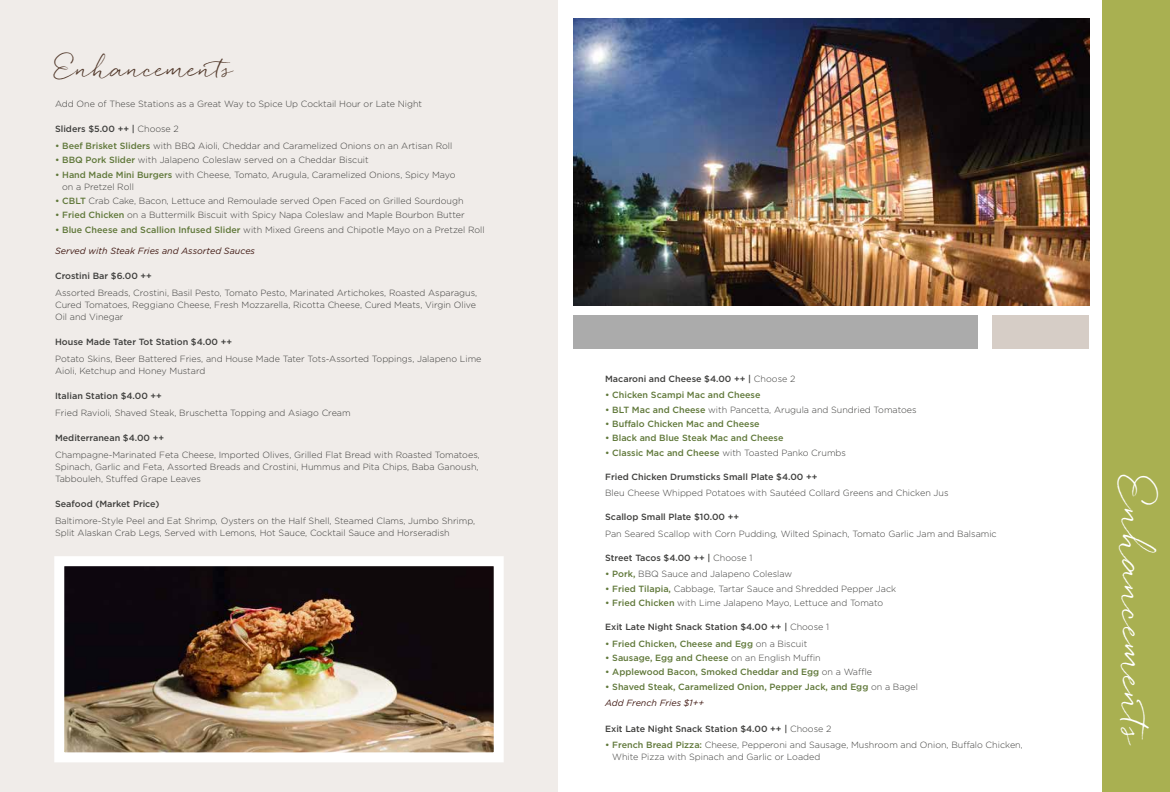
<style>
.page{position:relative;width:1170px;height:792px;background:#fff}
.page>*{position:absolute;margin:0;border:0;box-sizing:border-box;transform-origin:0 0}
.t1{font:36px "Quickpen";color:#fff}
.t2{font:24px "Quickpen";color:#52392b}
.t3{font:300 9px/12px "Gotham";color:#3f3f3d}
.t4{font:500 9px "Gotham";color:#3f3f3d}
.t5{font:500 9px/16.5px "Gotham";color:#60783a}
.t6{font:italic 9px "Gotham";color:#411a14}
.s1{font-weight:300}
.s2{font-weight:500;color:#60783a}
.s3{font-weight:300;color:#3f3f3d}
.s4{font-weight:400;font-style:italic;color:#411a14}
</style>
<div class="page">
<div style="left:0;top:0;width:558px;height:792px;background:#f0ece9"></div>
<div style="left:1102px;top:0;width:68px;height:792px;background:#a9b051"></div>
<img style="left:574px;top:18px;width:515px;height:287px">
<div style="left:574px;top:315px;width:404px;height:33px;background:#ababab"></div>
<div style="left:993px;top:315px;width:96px;height:33px;background:#d6cdc6"></div>
<img style="left:54px;top:556px;width:450px;height:206px">
<h2 class="t2" style="left:55px;top:55px;width:189px">Enhancements</h2>
<p class="t3" style="left:55px;top:97px;width:369px">Add One of These Stations as a Great Way to Spice Up Cocktail Hour or Late Night</p>
<p class="t4" style="left:55px;top:123px;width:125px">Sliders $5.00 ++ | <span class="s1">Choose 2</span></p>
<p class="t3" style="left:55px;top:139px;width:399px"><span class="s2">• Beef Brisket Sliders</span> with BBQ Aioli, Cheddar and Caramelized Onions on an Artisan Roll</p>
<p class="t3" style="left:55px;top:154px;width:315px"><span class="s2">• BBQ Pork Slider</span> with Jalapeno Coleslaw served on a Cheddar Biscuit</p>
<p class="t3" style="left:62px;top:168px;width:395px;text-indent:-7px"><span class="s2">• Hand Made Mini Burgers</span> with Cheese, Tomato, Arugula, Caramelized Onions, Spicy Mayo on a Pretzel Roll</p>
<p class="t3" style="left:55px;top:194px;width:410px"><span class="s2">• CBLT</span> Crab Cake, Bacon, Lettuce and Remoulade served Open Faced on Grilled Sourdough</p>
<p class="t3" style="left:55px;top:209px;width:411px"><span class="s2">• Fried Chicken</span> on a Buttermilk Biscuit with Spicy Napa Coleslaw and Maple Bourbon Butter</p>
<p class="t3" style="left:55px;top:223px;width:431px"><span class="s2">• Blue Cheese and Scallion Infused Slider</span> with Mixed Greens and Chipotle Mayo on a Pretzel Roll</p>
<p class="t6" style="left:55px;top:245px;width:202px">Served with Steak Fries and Assorted Sauces</p>
<p class="t4" style="left:55px;top:270px;width:98px">Crostini Bar $6.00 ++</p>
<p class="t3" style="left:55px;top:286px;width:424px">Assorted Breads, Crostini, Basil Pesto, Tomato Pesto, Marinated Artichokes, Roasted Asparagus,<br>Cured Tomatoes, Reggiano Cheese, Fresh Mozzarella, Ricotta Cheese, Cured Meats, Virgin Olive<br>Oil and Vinegar</p>
<p class="t4" style="left:55px;top:336px;width:179px">House Made Tater Tot Station $4.00 ++</p>
<p class="t3" style="left:55px;top:352px;width:428px">Potato Skins, Beer Battered Fries, and House Made Tater Tots-Assorted Toppings, Jalapeno Lime<br>Aioli, Ketchup and Honey Mustard</p>
<p class="t4" style="left:55px;top:390px;width:108px">Italian Station $4.00 ++</p>
<p class="t3" style="left:55px;top:406px;width:297px">Fried Ravioli, Shaved Steak, Bruschetta Topping and Asiago Cream</p>
<p class="t4" style="left:55px;top:432px;width:111px">Mediterranean $4.00 ++</p>
<p class="t3" style="left:55px;top:448px;width:426px">Champagne-Marinated Feta Cheese, Imported Olives, Grilled Flat Bread with Roasted Tomatoes,<br>Spinach, Garlic and Feta, Assorted Breads and Crostini, Hummus and Pita Chips, Baba Ganoush,<br>Tabbouleh, Stuffed Grape Leaves</p>
<p class="t4" style="left:55px;top:498px;width:106px">Seafood (Market Price)</p>
<p class="t3" style="left:55px;top:514px;width:422px">Baltimore-Style Peel and Eat Shrimp, Oysters on the Half Shell, Steamed Clams, Jumbo Shrimp,<br>Split Alaskan Crab Legs, Served with Lemons, Hot Sauce, Cocktail Sauce and Horseradish</p>
<p class="t4" style="left:605px;top:373px;width:192px">Macaroni and Cheese $4.00 ++ | <span class="s1">Choose 2</span></p>
<p class="t5" style="left:605px;top:387px;width:157px">• Chicken Scampi Mac and Cheese</p>
<p class="t3" style="left:605px;top:403px;width:313px"><span class="s2">• BLT Mac and Cheese</span> with Pancetta, Arugula and Sundried Tomatoes</p>
<p class="t5" style="left:605px;top:416px;width:156px">• Buffalo Chicken Mac and Cheese</p>
<p class="t5" style="left:605px;top:430px;width:180px">• Black and Blue Steak Mac and Cheese</p>
<p class="t3" style="left:605px;top:446px;width:242px"><span class="s2">• Classic Mac and Cheese</span> with Toasted Panko Crumbs</p>
<p class="t4" style="left:605px;top:471px;width:214px">Fried Chicken Drumsticks Small Plate $4.00 ++</p>
<p class="t3" style="left:605px;top:487px;width:345px">Bleu Cheese Whipped Potatoes with Sautéed Collard Greens and Chicken Jus</p>
<p class="t4" style="left:605px;top:511px;width:135px">Scallop Small Plate $10.00 ++</p>
<p class="t3" style="left:605px;top:527px;width:393px">Pan Seared Scallop with Corn Pudding, Wilted Spinach, Tomato Garlic Jam and Balsamic</p>
<p class="t4" style="left:605px;top:552px;width:149px">Street Tacos $4.00 ++ | <span class="s1">Choose 1</span></p>
<p class="t3" style="left:605px;top:568px;width:189px"><span class="s2">• Pork,</span> BBQ Sauce and Jalapeno Coleslaw</p>
<p class="t3" style="left:605px;top:582px;width:293px"><span class="s2">• Fried Tilapia,</span> Cabbage, Tartar Sauce and Shredded Pepper Jack</p>
<p class="t3" style="left:605px;top:597px;width:280px"><span class="s2">• Fried Chicken</span> with Lime Jalapeno Mayo, Lettuce and Tomato</p>
<p class="t4" style="left:605px;top:621px;width:225px">Exit Late Night Snack Station $4.00 ++ | <span class="s1">Choose 1</span></p>
<p class="t5" style="left:605px;top:635px;width:204px">• Fried Chicken, Cheese and Egg <span class="s3">on a Biscuit</span></p>
<p class="t5" style="left:605px;top:649px;width:217px">• Sausage, Egg and Cheese <span class="s3">on an English Muffin</span></p>
<p class="t5" style="left:605px;top:664px;width:268px">• Applewood Bacon, Smoked Cheddar and Egg <span class="s3">on a Waffle</span></p>
<p class="t5" style="left:605px;top:678px;width:314px">• Shaved Steak, Caramelized Onion, Pepper Jack, and Egg <span class="s3">on a Bagel<br></span><span class="s4">Add French Fries $1++</span></p>
<p class="t4" style="left:605px;top:723px;width:228px">Exit Late Night Snack Station $4.00 ++ | <span class="s1">Choose 2</span></p>
<p class="t3" style="left:612px;top:739px;width:412px;text-indent:-7px"><span class="s2">• French Bread Pizza:</span> Cheese, Pepperoni and Sausage, Mushroom and Onion, Buffalo Chicken,<br>White Pizza with Spinach and Garlic or Loaded</p>
<h1 class="t1" style="left:1155px;top:477px;width:283px;rotate:90deg">Enhancements</h1>
</div>
